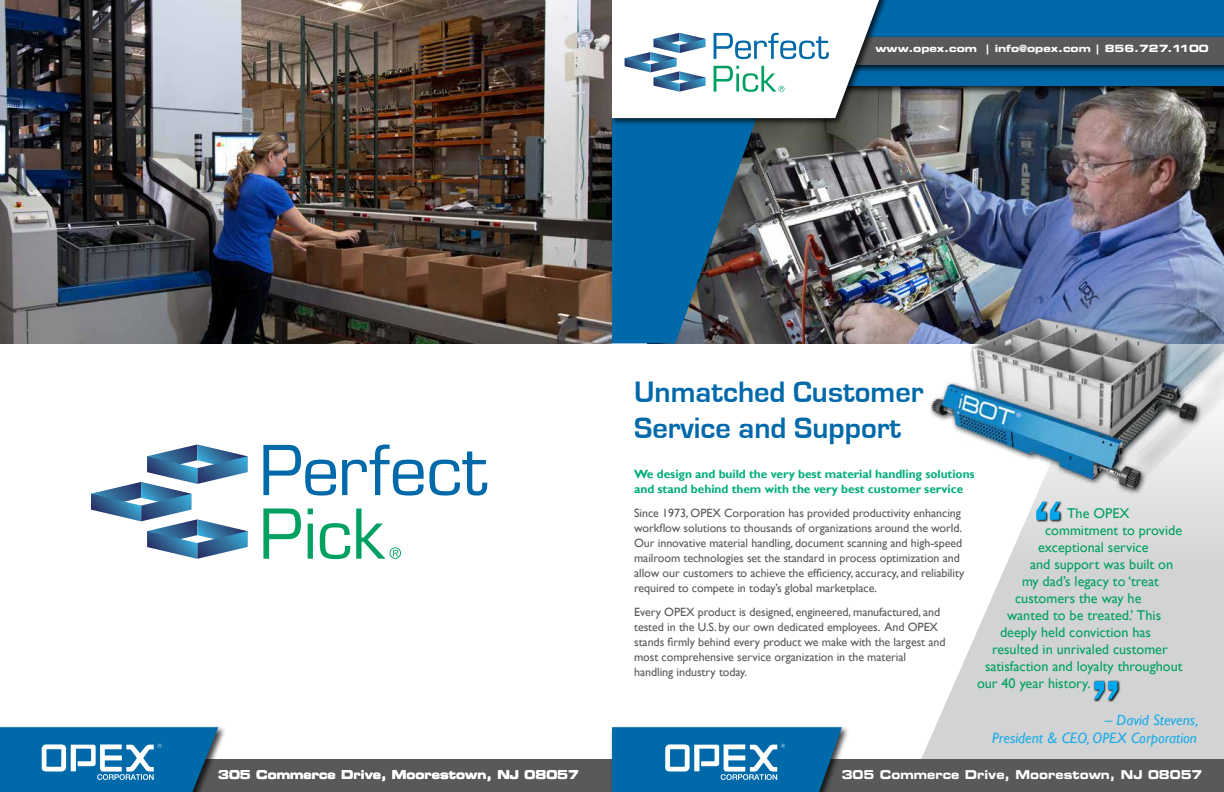
<style>
.page{position:relative;width:1224px;height:792px;background:#fff}
.page>*{position:absolute;margin:0;border:0;box-sizing:border-box;transform-origin:0 0}
.t1{font:700 30.4px/36px "Eurostile";color:#0069aa}
.t2{font:italic 15px/18px "Gill Sans";color:#00a6e9;text-align:right}
.t3{font:14.2px "Gill Sans";color:#00a160}
.t4{font:12.2px "Eurostile LT Std Bold Ex 2";color:#fff;scale:.9 1}
.t5{font:12px/15px "Gill Sans";letter-spacing:-.005em;color:#58595b}
.t6{font:700 12px/15px "Gill Sans";letter-spacing:-.005em;color:#00ae7b}
.t7{font:10px "Eurostile LT Std Bold Ex 2";letter-spacing:-.005em;color:#fff}
</style>
<div class="page">
<img style="left:799px;top:95px;width:425px;height:248px">
<svg style="left:612px;top:127px;width:187px;height:216px;background:#2a6285"></svg>
<svg style="left:909px;top:520px;width:315px;height:240px;fill:#d1d3d4"></svg>
<img style="left:900px;top:205px;width:324px;height:315px">
<div style="left:623px;top:0;width:601px;height:95px;background:#000;opacity:.75"></div>
<div style="left:626px;top:0;width:598px;height:86px;background:#0069aa"></div>
<div style="left:623px;top:35px;width:601px;height:39px;background:#000;opacity:.75"></div>
<div style="left:626px;top:37px;width:598px;height:28px;background:#58595b"></div>
<div style="left:0;top:760px;width:1224px;height:32px;background:#58595b"></div>
<div style="left:0;top:725px;width:226px;height:67px;background:#000;opacity:.75"></div>
<div style="left:610px;top:725px;width:240px;height:67px;background:#000;opacity:.75"></div>
<svg style="left:0;top:727px;width:218px;height:65px;background:#2279af"></svg>
<svg style="left:612px;top:727px;width:230px;height:65px;background:#2078af"></svg>
<div style="left:610px;top:0;width:296px;height:127px;background:#000;opacity:.75"></div>
<svg style="left:612px;top:0;width:267px;height:118px"></svg>
<svg style="left:263px;top:445px;width:73px;height:51px"></svg>
<svg style="left:342px;top:445px;width:145px;height:51px"></svg>
<svg style="left:263px;top:509px;width:38px;height:50px"></svg>
<svg style="left:308px;top:509px;width:5px;height:50px"></svg>
<svg style="left:320px;top:523px;width:30px;height:36px"></svg>
<svg style="left:91px;top:444px;width:156px;height:115px"></svg>
<svg style="left:356px;top:509px;width:45px;height:50px"></svg>
<svg style="left:1036px;top:501px;width:27px;height:22px"></svg>
<svg style="left:1036px;top:502px;width:24px;height:18px"></svg>
<svg style="left:1093px;top:680px;width:28px;height:22px"></svg>
<svg style="left:1094px;top:681px;width:24px;height:18px"></svg>
<img style="left:0;top:0;width:612px;height:343px">
<p class="t7" style="left:876px;top:42px;width:335px">www.opex.com | info@opex.com | 856.727.1100</p>
<h1 class="t1" style="left:634px;top:374px;width:291px">Unmatched Customer<br>Service and Support</h1>
<p class="t6" style="left:634px;top:466px;width:342px">We design and build the very best material handling solutions and stand behind them with the very best customer service</p>
<p class="t5" style="left:634px;top:505px;width:332px">Since 1973, OPEX Corporation has provided productivity enhancing workflow solutions to thousands of organizations around the world.<br>Our innovative material handling, document scanning and high-speed mailroom technologies set the standard in process optimization and allow our customers to achieve the efficiency, accuracy, and reliability required to compete in today’s global marketplace.</p>
<p class="t5" style="left:634px;top:604px;width:313px">Every OPEX product is designed, engineered, manufactured, and tested in the U.S. by our own dedicated employees. And OPEX stands firmly behind every product we make with the largest and most comprehensive service organization in the material handling industry today.</p>
<p class="t3" style="left:1067px;top:505px;width:64px">The OPEX</p>
<p class="t3" style="left:1045px;top:522px;width:139px">commitment to provide</p>
<p class="t3" style="left:1038px;top:539px;width:112px">exceptional service</p>
<p class="t3" style="left:1030px;top:556px;width:145px">and support was built on</p>
<p class="t3" style="left:1022px;top:573px;width:138px">my dad’s legacy to ‘treat</p>
<p class="t3" style="left:1015px;top:590px;width:128px">customers the way he</p>
<p class="t3" style="left:1007px;top:607px;width:156px">wanted to be treated.’ This</p>
<p class="t3" style="left:1000px;top:624px;width:153px">deeply held conviction has</p>
<p class="t3" style="left:992px;top:641px;width:177px">resulted in unrivaled customer</p>
<p class="t3" style="left:985px;top:658px;width:199px">satisfaction and loyalty throughout</p>
<p class="t3" style="left:977px;top:675px;width:115px">our 40 year history.</p>
<p class="t2" style="left:992px;top:711px;width:208px">– David Stevens,<br>President &amp; CEO, OPEX Corporation</p>
<p class="t4" style="left:218px;top:766px;width:402px">305 Commerce Drive, Moorestown, NJ 08057</p>
<p class="t4" style="left:842px;top:766px;width:402px">305 Commerce Drive, Moorestown, NJ 08057</p>
</div>
